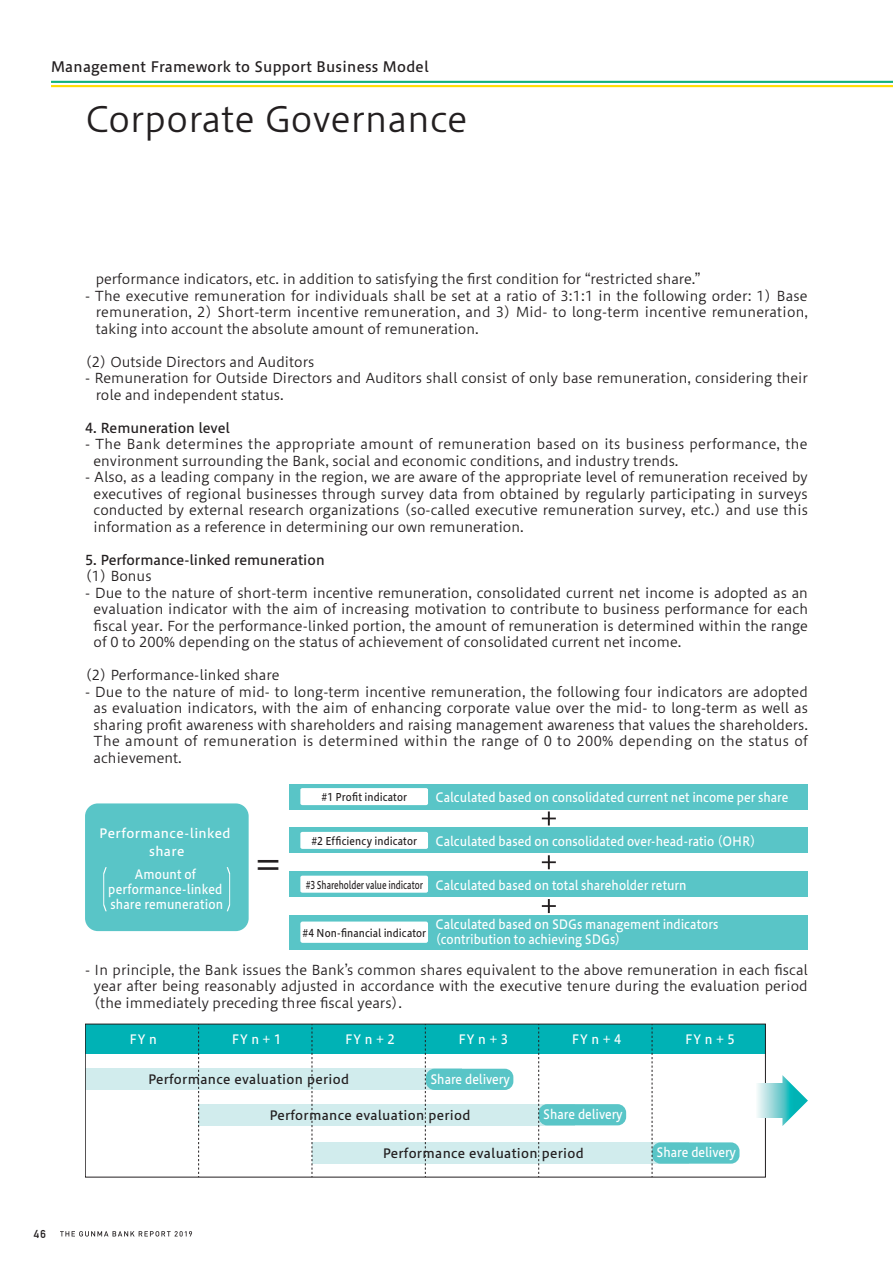
<style>
.page{position:relative;width:893px;height:1263px;background:#fff}
.page>*{position:absolute;margin:0;border:0;box-sizing:border-box;transform-origin:0 0}
.t1{font:37.5px "Hiragino UD Sans Std W5";color:#231f20}
.t2{font:34.5px "Hiragino UD Sans Std N W3";letter-spacing:.01em;color:#231f20}
.t3{font:14.25px "Hiragino UD Sans Std N W5";letter-spacing:.02em;color:#231f20}
.t4{font:13.5px/16.5px "Hiragino UD Sans Std N W3";color:#231f20;text-align:justify}
.t5{font:13.5px "Hiragino UD Sans Std N W5";color:#231f20}
.t6{font:12.75px/15px "Hiragino UD Sans Std W5";letter-spacing:.005em;color:#fff;text-align:center;scale:.9 1}
.t7{font:12.75px "Hiragino UD Sans Std W5";letter-spacing:.025em;color:#231f20}
.t8{font:12.75px "Hiragino UD Sans Std W5";letter-spacing:.005em;color:#fff;scale:.94 1}
.t9{font:12.75px/18px "Hiragino UD Sans Std W5";letter-spacing:.03em;color:#fff;text-align:center}
.t10{font:700 11.25px "DIN Alternate";color:#231f20}
.t11{font:10.65px "Hiragino UD Sans Std W5";letter-spacing:.01em;color:#231f20;scale:.9 1}
.s1{font-size:10.65px;color:#231f20}
</style>
<div class="page">
<hr style="left:51px;top:81px;width:842px;height:2px;background:#13b27b">
<hr style="left:51px;top:85px;width:842px;height:2px;background:#ffdc01">
<div style="left:85px;top:803px;width:164px;height:128px;background:#59c5c7;border-radius:13px"></div>
<svg style="left:103px;top:867px;width:4px;height:44px"></svg>
<svg style="left:227px;top:867px;width:3px;height:44px"></svg>
<svg style="left:542px;top:811px;width:14px;height:14px"></svg>
<svg style="left:542px;top:855px;width:14px;height:14px"></svg>
<svg style="left:542px;top:899px;width:14px;height:14px"></svg>
<div style="left:290px;top:784px;width:518px;height:25px;background:#59c5c7"></div>
<div style="left:300px;top:788px;width:128px;height:17px;background:#fff;border-radius:2px"></div>
<div style="left:290px;top:828px;width:518px;height:25px;background:#59c5c7"></div>
<div style="left:300px;top:832px;width:128px;height:17px;background:#fff;border-radius:2px"></div>
<div style="left:290px;top:871px;width:518px;height:26px;background:#59c5c7"></div>
<div style="left:300px;top:876px;width:128px;height:17px;background:#fff;border-radius:2px"></div>
<div style="left:290px;top:915px;width:518px;height:34px;background:#59c5c7"></div>
<div style="left:300px;top:921px;width:128px;height:22px;background:#fff;border-radius:2px"></div>
<div style="left:85px;top:1024px;width:114px;height:30px;background:#00b2b5"></div>
<div style="left:199px;top:1024px;width:113px;height:30px;background:#00b2b5"></div>
<div style="left:312px;top:1024px;width:113px;height:30px;background:#00b2b5"></div>
<div style="left:425px;top:1024px;width:114px;height:30px;background:#00b2b5"></div>
<div style="left:539px;top:1024px;width:113px;height:30px;background:#00b2b5"></div>
<div style="left:652px;top:1024px;width:113px;height:30px;background:#00b2b5"></div>
<div style="left:85px;top:1069px;width:377px;height:21px;background:#d1eced"></div>
<div style="left:426px;top:1069px;width:87px;height:21px;background:#59c5c7;border-radius:9px"></div>
<div style="left:199px;top:1104px;width:376px;height:21px;background:#d1eced"></div>
<div style="left:539px;top:1104px;width:87px;height:21px;background:#59c5c7;border-radius:9px"></div>
<div style="left:312px;top:1142px;width:376px;height:22px;background:#d1eced"></div>
<div style="left:652px;top:1142px;width:87px;height:22px;background:#59c5c7;border-radius:9px"></div>
<svg style="left:757px;top:1084px;width:25px;height:34px"></svg>
<svg style="left:782px;top:1075px;width:26px;height:51px"></svg>
<svg style="left:198px;top:1024px;width:1px;height:153px"></svg>
<svg style="left:312px;top:1024px;width:1px;height:153px"></svg>
<svg style="left:425px;top:1024px;width:1px;height:153px"></svg>
<svg style="left:538px;top:1024px;width:1px;height:153px"></svg>
<svg style="left:652px;top:1024px;width:1px;height:153px"></svg>
<svg style="left:60px;top:1231px;width:132px;height:5px"></svg>
<p class="t3" style="left:51px;top:56px;width:379px">Management Framework to Support Business Model</p>
<h2 class="t2" style="left:85px;top:93px;width:384px">Corporate Governance</h2>
<p class="t4" style="left:96px;top:270px;width:607px">performance indicators, etc. in addition to satisfying the first condition for “restricted share.”</p>
<p class="t4" style="left:96px;top:286px;width:714px;text-indent:-11px">- The executive remuneration for individuals shall be set at a ratio of 3:1:1 in the following order: 1) Base remuneration, 2) Short-term incentive remuneration, and 3) Mid- to long-term incentive remuneration, taking into account the absolute amount of remuneration.</p>
<p class="t4" style="left:85px;top:352px;width:231px">(2) Outside Directors and Auditors</p>
<p class="t4" style="left:96px;top:369px;width:714px;text-indent:-11px">- Remuneration for Outside Directors and Auditors shall consist of only base remuneration, considering their role and independent status.</p>
<p class="t5" style="left:85px;top:417px;width:146px">4. Remuneration level</p>
<p class="t4" style="left:94px;top:435px;width:716px;text-indent:-9px">- The Bank determines the appropriate amount of remuneration based on its business performance, the environment surrounding the Bank, social and economic conditions, and industry trends.</p>
<p class="t4" style="left:94px;top:468px;width:716px;text-indent:-9px">- Also, as a leading company in the region, we are aware of the appropriate level of remuneration received by executives of regional businesses through survey data from obtained by regularly participating in surveys conducted by external research organizations (so-called executive remuneration survey, etc.) and use this information as a reference in determining our own remuneration.</p>
<p class="t5" style="left:85px;top:549px;width:241px">5. Performance-linked remuneration</p>
<p class="t4" style="left:85px;top:567px;width:68px">(1) Bonus</p>
<p class="t4" style="left:94px;top:583px;width:716px;text-indent:-9px">- Due to the nature of short-term incentive remuneration, consolidated current net income is adopted as an evaluation indicator with the aim of increasing motivation to contribute to business performance for each fiscal year. For the performance-linked portion, the amount of remuneration is determined within the range of 0 to 200% depending on the status of achievement of consolidated current net income.</p>
<p class="t4" style="left:85px;top:666px;width:196px">(2) Performance-linked share</p>
<p class="t4" style="left:94px;top:682px;width:716px;text-indent:-9px">- Due to the nature of mid- to long-term incentive remuneration, the following four indicators are adopted as evaluation indicators, with the aim of enhancing corporate value over the mid- to long-term as well as sharing profit awareness with shareholders and raising management awareness that values the shareholders.<br>The amount of remuneration is determined within the range of 0 to 200% depending on the status of achievement.</p>
<p class="t9" style="left:99px;top:823px;width:133px">Performance-linked share</p>
<p class="t6" style="left:108px;top:866px;width:129px">Amount of performance-linked share remuneration</p>
<h1 class="t1" style="left:257px;top:836px;width:24px">=</h1>
<p class="t11" style="left:322px;top:789px;width:96px">#1 Profit indicator</p>
<p class="t6" style="left:435px;top:789px;width:394px">Calculated based on consolidated current net income per share</p>
<p class="t11" style="left:312px;top:833px;width:119px">#2 Efficiency indicator</p>
<p class="t6" style="left:435px;top:833px;width:358px">Calculated based on consolidated over-head-ratio (OHR)</p>
<p class="t6" style="left:306px;top:877px;width:425px"><span class="s1">#3 Shareholder value indicator</span> Calculated based on total shareholder return</p>
<p class="t11" style="left:302px;top:925px;width:139px">#4 Non-financial indicator</p>
<p class="t6" style="left:435px;top:916px;width:316px;text-align:left">Calculated based on SDGs management indicators (contribution to achieving SDGs)</p>
<p class="t4" style="left:94px;top:961px;width:716px;text-indent:-9px">- In principle, the Bank issues the Bank’s common shares equivalent to the above remuneration in each fiscal year after being reasonably adjusted in accordance with the executive tenure during the evaluation period (the immediately preceding three fiscal years).</p>
<p class="t10" style="left:34px;top:1225px;width:13px">46</p>
<p class="t8" style="left:129px;top:1030px;width:31px">FY n</p>
<p class="t8" style="left:232px;top:1030px;width:54px">FY n + 1</p>
<p class="t8" style="left:345px;top:1030px;width:54px">FY n + 2</p>
<p class="t8" style="left:458px;top:1030px;width:54px">FY n + 3</p>
<p class="t8" style="left:572px;top:1030px;width:54px">FY n + 4</p>
<p class="t8" style="left:685px;top:1030px;width:54px">FY n + 5</p>
<p class="t7" style="left:148px;top:1070px;width:203px">Performance evaluation period</p>
<p class="t6" style="left:430px;top:1070px;width:90px">Share delivery</p>
<p class="t7" style="left:269px;top:1105px;width:203px">Performance evaluation period</p>
<p class="t6" style="left:543px;top:1106px;width:90px">Share delivery</p>
<p class="t7" style="left:383px;top:1143px;width:203px">Performance evaluation period</p>
<p class="t6" style="left:657px;top:1144px;width:90px">Share delivery</p>
</div>
